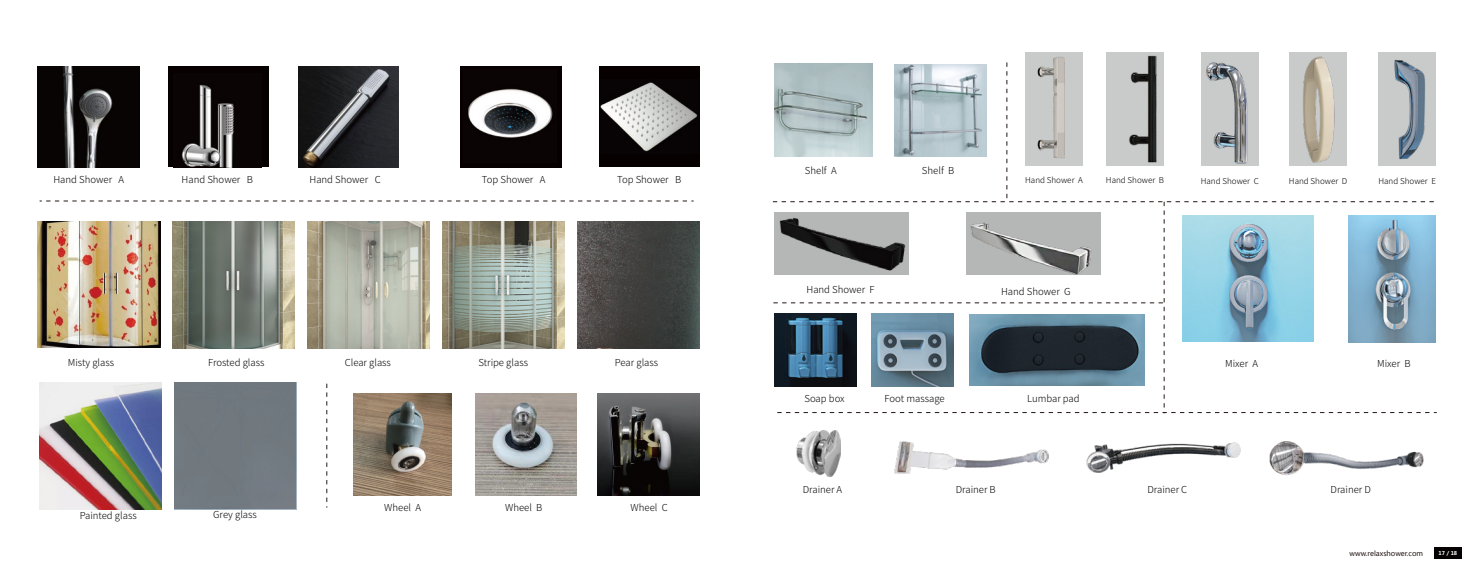
<style>
.page{position:relative;width:1474px;height:571px;background:#fff}
.page>*{position:absolute;margin:0;border:0;box-sizing:border-box;transform-origin:0 0}
.t1{font:300 9.62px "Source Han Sans CN";color:#040000}
.t2{font:300 8.05px "Source Han Sans CN";color:#040000}
.t3{font:7px "Microsoft Ya Hei";color:#221714}
.t4{font:700 5.25px "Microsoft Ya Hei";color:#fff}
</style>
<div class="page">
<svg style="left:40px;top:201px;width:653px;height:1px"></svg>
<img style="left:307px;top:221px;width:123px;height:127px">
<img style="left:442px;top:221px;width:122px;height:127px">
<img style="left:39px;top:382px;width:122px;height:127px">
<img style="left:172px;top:221px;width:123px;height:127px">
<img style="left:577px;top:221px;width:122px;height:127px">
<img style="left:37px;top:222px;width:123px;height:125px">
<div style="left:174px;top:382px;width:122px;height:126px;background:#71797f"></div>
<img style="left:1025px;top:52px;width:58px;height:10px">
<img style="left:38px;top:66px;width:101px;height:102px">
<img style="left:298px;top:66px;width:100px;height:101px">
<div style="left:168px;top:66px;width:101px;height:101px;background:#060001"></div>
<img style="left:182px;top:84px;width:52px;height:83px">
<div style="left:460px;top:66px;width:102px;height:101px;background:#060001"></div>
<img style="left:468px;top:88px;width:85px;height:50px">
<div style="left:599px;top:66px;width:100px;height:101px;background:#060001"></div>
<img style="left:600px;top:82px;width:98px;height:70px">
<svg style="left:327px;top:383px;width:1px;height:124px"></svg>
<img style="left:354px;top:393px;width:98px;height:102px">
<img style="left:598px;top:393px;width:101px;height:102px">
<img style="left:475px;top:393px;width:102px;height:102px">
<img style="left:1290px;top:54px;width:56px;height:8px">
<div style="left:1378px;top:52px;width:57px;height:114px;background:#c9caca"></div>
<img style="left:1394px;top:60px;width:11px;height:2px">
<img style="left:1107px;top:52px;width:57px;height:10px">
<img style="left:796px;top:431px;width:44px;height:45px">
<img style="left:894px;top:441px;width:154px;height:32px">
<img style="left:1086px;top:442px;width:154px;height:30px">
<img style="left:1269px;top:441px;width:154px;height:34px">
<svg style="left:773px;top:62px;width:663px;height:351px"></svg>
<div style="left:1434px;top:547px;width:27px;height:11px;background:#040000"></div>
<p class="t1" style="left:53px;top:174px;width:72px">Hand Shower A</p>
<p class="t1" style="left:182px;top:174px;width:73px">Hand Shower B</p>
<p class="t1" style="left:309px;top:174px;width:73px">Hand Shower C</p>
<p class="t1" style="left:922px;top:165px;width:34px">Shelf B</p>
<p class="t1" style="left:805px;top:165px;width:33px">Shelf A</p>
<p class="t1" style="left:482px;top:174px;width:65px">Top Shower A</p>
<p class="t1" style="left:617px;top:174px;width:66px">Top Shower B</p>
<p class="t2" style="left:1025px;top:176px;width:59px">Hand Shower A</p>
<p class="t2" style="left:1105px;top:175px;width:60px">Hand Shower B</p>
<p class="t2" style="left:1200px;top:177px;width:60px">Hand Shower C</p>
<p class="t2" style="left:1288px;top:177px;width:60px">Hand Shower D</p>
<p class="t2" style="left:1378px;top:177px;width:59px">Hand Shower E</p>
<p class="t1" style="left:806px;top:283px;width:70px">Hand Shower F</p>
<p class="t1" style="left:1001px;top:285px;width:71px">Hand Shower G</p>
<p class="t1" style="left:68px;top:357px;width:48px">Misty glass</p>
<p class="t1" style="left:208px;top:357px;width:58px">Frosted glass</p>
<p class="t1" style="left:345px;top:357px;width:48px">Clear glass</p>
<p class="t1" style="left:478px;top:357px;width:51px">Stripe glass</p>
<p class="t1" style="left:615px;top:357px;width:45px">Pear glass</p>
<p class="t1" style="left:80px;top:510px;width:59px">Painted glass</p>
<p class="t1" style="left:213px;top:508px;width:45px">Grey glass</p>
<p class="t1" style="left:384px;top:501px;width:38px">Wheel A</p>
<p class="t1" style="left:505px;top:501px;width:39px">Wheel B</p>
<p class="t1" style="left:630px;top:501px;width:39px">Wheel C</p>
<p class="t1" style="left:804px;top:393px;width:42px">Soap box</p>
<p class="t1" style="left:884px;top:393px;width:62px">Foot massage</p>
<p class="t1" style="left:1027px;top:393px;width:54px">Lumbar pad</p>
<p class="t1" style="left:1225px;top:357px;width:34px">Mixer A</p>
<p class="t1" style="left:1377px;top:357px;width:35px">Mixer B</p>
<p class="t1" style="left:802px;top:484px;width:41px">Drainer A</p>
<p class="t1" style="left:955px;top:484px;width:42px">Drainer B</p>
<p class="t1" style="left:1147px;top:484px;width:41px">Drainer C</p>
<p class="t1" style="left:1330px;top:484px;width:42px">Drainer D</p>
<p class="t3" style="left:1349px;top:548px;width:75px">www.relaxshower.com</p>
<p class="t4" style="left:1438px;top:549px;width:20px">17 / 18</p>
</div>
